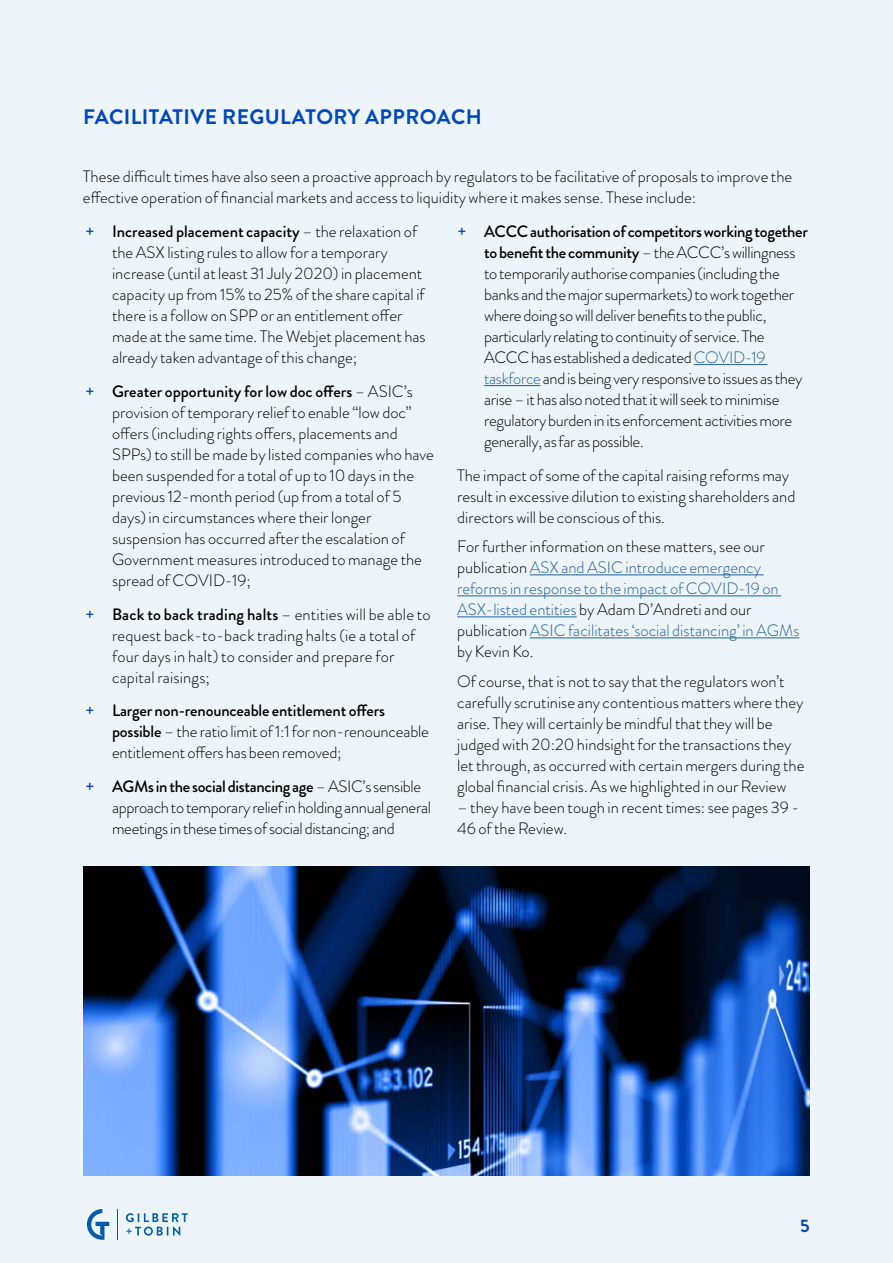
<style>
.page{position:relative;width:893px;height:1263px;background:#edf5fa}
.page>*{position:absolute;margin:0;border:0;box-sizing:border-box;transform-origin:0 0}
.t1{font:700 21px "Brandon Grotesque";letter-spacing:.02em;color:#0047bb}
.t2{font:700 18px "Brandon Grotesque";color:#0047bb}
.t3{font:300 16.5px/21px "Brandon Grotesque";color:#000}
.t4{font:300 16.5px/21px "Brandon Grotesque";letter-spacing:-.02em;color:#000}
.t5{font:300 16.5px/21px "Brandon Grotesque";color:#215e9e}
.s1{font-weight:500;color:#0047bb}
.s2{font-weight:500}
.s3{color:#215e9e}
.s4{color:#000}
</style>
<div class="page">
<img style="left:84px;top:866px;width:726px;height:309px">
<hr style="left:694px;top:364px;width:73px;height:1px;background:#215e9e">
<hr style="left:484px;top:385px;width:57px;height:1px;background:#215e9e">
<hr style="left:530px;top:574px;width:234px;height:1px;background:#215e9e">
<hr style="left:457px;top:595px;width:324px;height:1px;background:#215e9e">
<hr style="left:457px;top:616px;width:120px;height:1px;background:#215e9e">
<hr style="left:530px;top:637px;width:269px;height:1px;background:#215e9e">
<svg style="left:126px;top:1213px;width:62px;height:22px"></svg>
<svg style="left:87px;top:1209px;width:22px;height:31px"></svg>
<hr style="left:117px;top:1209px;width:1px;height:31px;background:#005baa">
<p class="t1" style="left:83px;top:102px;width:400px">FACILITATIVE REGULATORY APPROACH</p>
<p class="t3" style="left:83px;top:166px;width:711px">These difficult times have also seen a proactive approach by regulators to be facilitative of proposals to improve the effective operation of financial markets and access to liquidity where it makes sense. These include:</p>
<p class="t3" style="left:112px;top:221px;width:315px;text-indent:-27px"><span class="s1">+</span> <span class="s2">Increased placement capacity</span> – the relaxation of the ASX listing rules to allow for a temporary increase (until at least 31 July 2020) in placement capacity up from 15% to 25% of the share capital if there is a follow on SPP or an entitlement offer made at the same time. The Webjet placement has already taken advantage of this change;</p>
<p class="t3" style="left:112px;top:381px;width:323px;text-indent:-27px"><span class="s1">+</span> <span class="s2">Greater opportunity for low doc offers</span> – ASIC’s provision of temporary relief to enable “low doc” offers (including rights offers, placements and SPPs) to still be made by listed companies who have been suspended for a total of up to 10 days in the previous 12-month period (up from a total of 5 days) in circumstances where their longer suspension has occurred after the escalation of Government measures introduced to manage the spread of COVID-19;</p>
<p class="t3" style="left:112px;top:603px;width:320px;text-indent:-27px"><span class="s1">+</span> <span class="s2">Back to back trading halts</span> – entities will be able to request back-to-back trading halts (ie a total of four days in halt) to consider and prepare for capital raisings;</p>
<p class="t3" style="left:112px;top:700px;width:318px;text-indent:-27px"><span class="s1">+</span> <span class="s2">Larger non-renounceable entitlement offers possible</span> – the ratio limit of 1:1 for non-renounceable entitlement offers has been removed;</p>
<p class="t4" style="left:112px;top:776px;width:320px;text-indent:-27px"><span class="s1">+</span> <span class="s2">AGMs in the social distancing age</span> – ASIC’s sensible approach to temporary relief in holding annual general meetings in these times of social distancing; and</p>
<p class="t4" style="left:484px;top:221px;width:325px;text-indent:-27px"><span class="s1">+</span> <span class="s2">ACCC authorisation of competitors working together to benefit the community</span> – the ACCC’s willingness to temporarily authorise companies (including the banks and the major supermarkets) to work together where doing so will deliver benefits to the public, particularly relating to continuity of service. The ACCC has established a dedicated <span class="s3">COVID-19 taskforce</span> and is being very responsive to issues as they arise – it has also noted that it will seek to minimise regulatory burden in its enforcement activities more generally, as far as possible.</p>
<p class="t3" style="left:457px;top:465px;width:340px">The impact of some of the capital raising reforms may result in excessive dilution to existing shareholders and directors will be conscious of this.</p>
<p class="t5" style="left:457px;top:536px;width:344px"><span class="s4">For further information on these matters, see our publication</span> ASX and ASIC introduce emergency reforms in response to the impact of COVID-19 on ASX-listed entities <span class="s4">by Adam D’Andreti and our publication</span> ASIC facilitates ‘social distancing’ in AGMs <span class="s4">by Kevin Ko.</span></p>
<p class="t3" style="left:457px;top:671px;width:349px">Of course, that is not to say that the regulators won’t carefully scrutinise any contentious matters where they arise. They will certainly be mindful that they will be judged with 20:20 hindsight for the transactions they let through, as occurred with certain mergers during the global financial crisis. As we highlighted in our Review</p>
<p class="t3" style="left:457px;top:797px;width:344px">– they have been tough in recent times: see pages 39 -<br>46 of the Review.</p>
<p class="t2" style="left:800px;top:1213px;width:11px">5</p>
</div>
